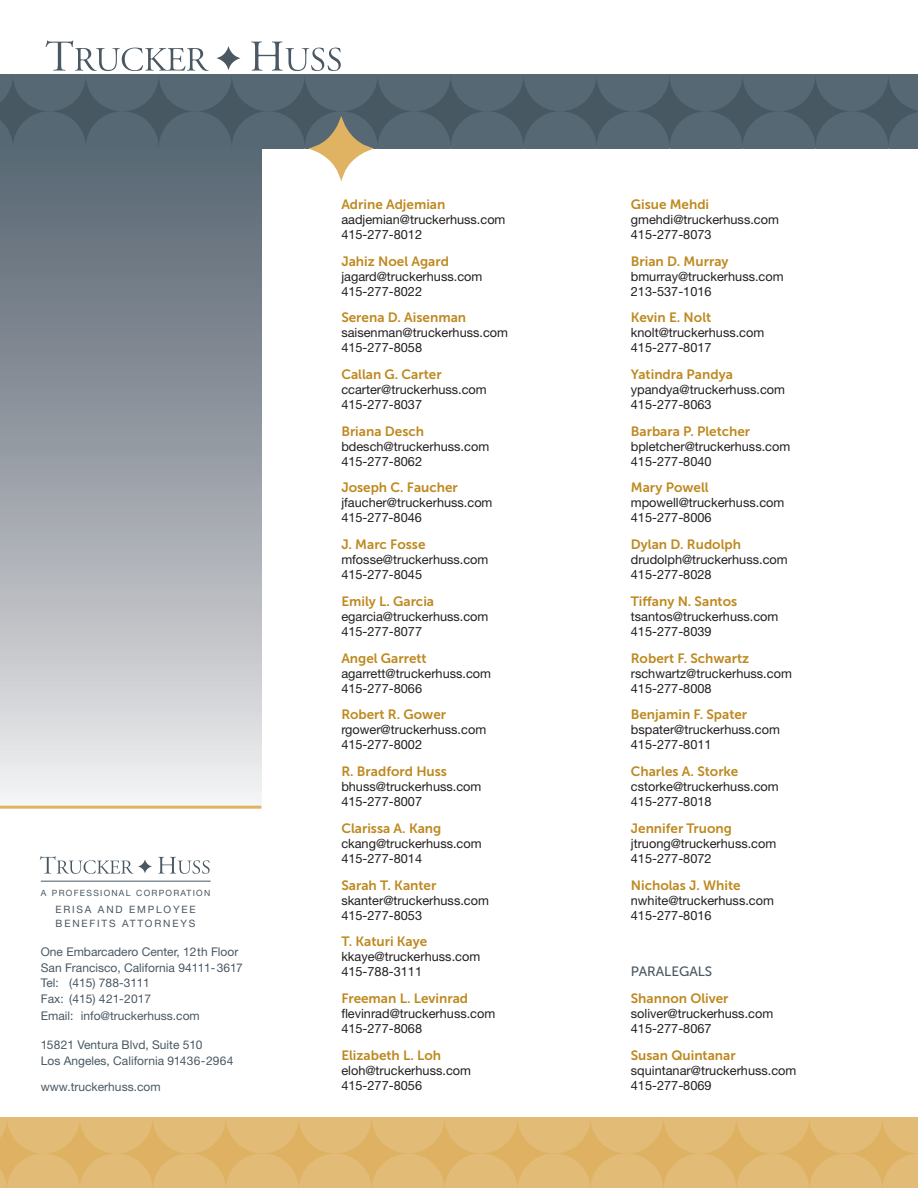
<style>
.page{position:relative;width:918px;height:1188px;background:#fff}
.page>*{position:absolute;margin:0;border:0;box-sizing:border-box;transform-origin:0 0}
.Roster_name{font:13.5px "Museo Sans 700";color:#be8920}
.Roster_name-2{font:13.5px "Museo Sans 500";color:#495863}
.Roster_info{font:12.75px "Helvetica Neue";color:#231f20}
.t1{font:12px/16.2px "Helvetica Neue";color:#495863}
.t2{font:10.2px "Helvetica Neue";letter-spacing:.18em;color:#495863}
.t3{font:8.7px "Helvetica Neue";letter-spacing:.145em;color:#495863}
</style>
<div class="page">
<div style="left:0;top:148px;width:261px;height:659px;background:linear-gradient(to bottom,#525e6c,#eeecee)"></div>
<hr style="left:0;top:806px;width:261px;height:3px;background:#e0b363">
<svg style="left:0;top:40px;width:918px;height:141px"></svg>
<svg style="left:0;top:1118px;width:918px;height:70px;background:#e1b871"></svg>
<svg style="left:158px;top:857px;width:52px;height:17px"></svg>
<svg style="left:40px;top:856px;width:112px;height:18px"></svg>
<hr style="left:41px;top:881px;width:170px;height:1px;background:#495863">
<p class="t3" style="left:41px;top:888px;width:171px">A PROFESSIONAL CORPORATION</p>
<p class="t2" style="left:55px;top:903px;width:142px">ERISA AND EMPLOYEE</p>
<p class="t2" style="left:56px;top:917px;width:141px">BENEFITS ATTORNEYS</p>
<p class="t1" style="left:41px;top:943px;width:204px;line-height:15.8px">One Embarcadero Center, 12th Floor<br>San Francisco, California 94111-3617</p>
<p class="t1" style="left:41px;top:975px;width:161px">Tel: (415) 788-3111<br>Fax: (415) 421-2017<br>Email: info@truckerhuss.com</p>
<p class="t1" style="left:41px;top:1036px;width:163px">15821 Ventura Blvd, Suite 510</p>
<p class="t1" style="left:41px;top:1052px;width:194px">Los Angeles, California 91436-2964</p>
<p class="t1" style="left:41px;top:1078px;width:121px">www.truckerhuss.com</p>
<p class="Roster_name" style="left:341px;top:197px;width:106px">Adrine Adjemian</p>
<p class="Roster_info" style="left:341px;top:212px;width:166px">aadjemian@truckerhuss.com</p>
<p class="Roster_info" style="left:341px;top:227px;width:82px">415-277-8012</p>
<p class="Roster_name" style="left:341px;top:253px;width:109px">Jahiz Noel Agard</p>
<p class="Roster_info" style="left:341px;top:268px;width:143px">jagard@truckerhuss.com</p>
<p class="Roster_info" style="left:341px;top:283px;width:82px">415-277-8022</p>
<p class="Roster_name" style="left:341px;top:310px;width:126px">Serena D. Aisenman</p>
<p class="Roster_info" style="left:341px;top:325px;width:168px">saisenman@truckerhuss.com</p>
<p class="Roster_info" style="left:341px;top:340px;width:82px">415-277-8058</p>
<p class="Roster_name" style="left:341px;top:367px;width:102px">Callan G. Carter</p>
<p class="Roster_info" style="left:341px;top:382px;width:147px">ccarter@truckerhuss.com</p>
<p class="Roster_info" style="left:341px;top:397px;width:82px">415-277-8037</p>
<p class="Roster_name" style="left:341px;top:424px;width:84px">Briana Desch</p>
<p class="Roster_info" style="left:341px;top:439px;width:149px">bdesch@truckerhuss.com</p>
<p class="Roster_info" style="left:341px;top:454px;width:82px">415-277-8062</p>
<p class="Roster_name" style="left:341px;top:480px;width:118px">Joseph C. Faucher</p>
<p class="Roster_info" style="left:341px;top:495px;width:153px">jfaucher@truckerhuss.com</p>
<p class="Roster_info" style="left:341px;top:510px;width:82px">415-277-8046</p>
<p class="Roster_name" style="left:341px;top:537px;width:86px">J. Marc Fosse</p>
<p class="Roster_info" style="left:341px;top:552px;width:149px">mfosse@truckerhuss.com</p>
<p class="Roster_info" style="left:341px;top:567px;width:82px">415-277-8045</p>
<p class="Roster_name" style="left:341px;top:594px;width:94px">Emily L. Garcia</p>
<p class="Roster_info" style="left:341px;top:609px;width:149px">egarcia@truckerhuss.com</p>
<p class="Roster_info" style="left:341px;top:624px;width:82px">415-277-8077</p>
<p class="Roster_name" style="left:341px;top:651px;width:87px">Angel Garrett</p>
<p class="Roster_info" style="left:341px;top:666px;width:151px">agarrett@truckerhuss.com</p>
<p class="Roster_info" style="left:341px;top:681px;width:82px">415-277-8066</p>
<p class="Roster_name" style="left:341px;top:707px;width:106px">Robert R. Gower</p>
<p class="Roster_info" style="left:341px;top:722px;width:146px">rgower@truckerhuss.com</p>
<p class="Roster_info" style="left:341px;top:737px;width:82px">415-277-8002</p>
<p class="Roster_name" style="left:341px;top:764px;width:107px">R. Bradford Huss</p>
<p class="Roster_info" style="left:341px;top:779px;width:142px">bhuss@truckerhuss.com</p>
<p class="Roster_info" style="left:341px;top:794px;width:82px">415-277-8007</p>
<p class="Roster_name" style="left:341px;top:821px;width:102px">Clarissa A. Kang</p>
<p class="Roster_info" style="left:341px;top:836px;width:142px">ckang@truckerhuss.com</p>
<p class="Roster_info" style="left:341px;top:851px;width:82px">415-277-8014</p>
<p class="Roster_name" style="left:341px;top:877px;width:97px">Sarah T. Kanter</p>
<p class="Roster_info" style="left:341px;top:892px;width:149px">skanter@truckerhuss.com</p>
<p class="Roster_info" style="left:341px;top:907px;width:82px">415-277-8053</p>
<p class="Roster_name" style="left:341px;top:934px;width:88px">T. Katuri Kaye</p>
<p class="Roster_info" style="left:341px;top:949px;width:140px">kkaye@truckerhuss.com</p>
<p class="Roster_info" style="left:341px;top:964px;width:82px">415-788-3111</p>
<p class="Roster_name" style="left:341px;top:991px;width:128px">Freeman L. Levinrad</p>
<p class="Roster_info" style="left:341px;top:1006px;width:156px">flevinrad@truckerhuss.com</p>
<p class="Roster_info" style="left:341px;top:1021px;width:82px">415-277-8068</p>
<p class="Roster_name" style="left:341px;top:1048px;width:101px">Elizabeth L. Loh</p>
<p class="Roster_info" style="left:341px;top:1063px;width:131px">eloh@truckerhuss.com</p>
<p class="Roster_info" style="left:341px;top:1078px;width:82px">415-277-8056</p>
<p class="Roster_name" style="left:631px;top:197px;width:80px">Gisue Mehdi</p>
<p class="Roster_info" style="left:631px;top:212px;width:150px">gmehdi@truckerhuss.com</p>
<p class="Roster_info" style="left:631px;top:227px;width:82px">415-277-8073</p>
<p class="Roster_name" style="left:631px;top:253px;width:99px">Brian D. Murray</p>
<p class="Roster_info" style="left:631px;top:268px;width:154px">bmurray@truckerhuss.com</p>
<p class="Roster_info" style="left:631px;top:283px;width:82px">213-537-1016</p>
<p class="Roster_name" style="left:631px;top:310px;width:82px">Kevin E. Nolt</p>
<p class="Roster_info" style="left:631px;top:325px;width:135px">knolt@truckerhuss.com</p>
<p class="Roster_info" style="left:631px;top:340px;width:82px">415-277-8017</p>
<p class="Roster_name" style="left:631px;top:367px;width:104px">Yatindra Pandya</p>
<p class="Roster_info" style="left:631px;top:382px;width:156px">ypandya@truckerhuss.com</p>
<p class="Roster_info" style="left:631px;top:397px;width:82px">415-277-8063</p>
<p class="Roster_name" style="left:631px;top:424px;width:121px">Barbara P. Pletcher</p>
<p class="Roster_info" style="left:631px;top:439px;width:161px">bpletcher@truckerhuss.com</p>
<p class="Roster_info" style="left:631px;top:454px;width:82px">415-277-8040</p>
<p class="Roster_name" style="left:631px;top:480px;width:79px">Mary Powell</p>
<p class="Roster_info" style="left:631px;top:495px;width:155px">mpowell@truckerhuss.com</p>
<p class="Roster_info" style="left:631px;top:510px;width:82px">415-277-8006</p>
<p class="Roster_name" style="left:631px;top:537px;width:112px">Dylan D. Rudolph</p>
<p class="Roster_info" style="left:631px;top:552px;width:158px">drudolph@truckerhuss.com</p>
<p class="Roster_info" style="left:631px;top:567px;width:82px">415-277-8028</p>
<p class="Roster_name" style="left:631px;top:594px;width:108px">Tiffany N. Santos</p>
<p class="Roster_info" style="left:631px;top:609px;width:149px">tsantos@truckerhuss.com</p>
<p class="Roster_info" style="left:631px;top:624px;width:82px">415-277-8039</p>
<p class="Roster_name" style="left:631px;top:651px;width:120px">Robert F. Schwartz</p>
<p class="Roster_info" style="left:631px;top:666px;width:163px">rschwartz@truckerhuss.com</p>
<p class="Roster_info" style="left:631px;top:681px;width:82px">415-277-8008</p>
<p class="Roster_name" style="left:631px;top:707px;width:118px">Benjamin F. Spater</p>
<p class="Roster_info" style="left:631px;top:722px;width:151px">bspater@truckerhuss.com</p>
<p class="Roster_info" style="left:631px;top:737px;width:82px">415-277-8011</p>
<p class="Roster_name" style="left:631px;top:764px;width:109px">Charles A. Storke</p>
<p class="Roster_info" style="left:631px;top:779px;width:149px">cstorke@truckerhuss.com</p>
<p class="Roster_info" style="left:631px;top:794px;width:82px">415-277-8018</p>
<p class="Roster_name" style="left:631px;top:821px;width:103px">Jennifer Truong</p>
<p class="Roster_info" style="left:631px;top:836px;width:147px">jtruong@truckerhuss.com</p>
<p class="Roster_info" style="left:631px;top:851px;width:82px">415-277-8072</p>
<p class="Roster_name" style="left:631px;top:877px;width:111px">Nicholas J. White</p>
<p class="Roster_info" style="left:631px;top:892px;width:145px">nwhite@truckerhuss.com</p>
<p class="Roster_info" style="left:631px;top:907px;width:82px">415-277-8016</p>
<p class="Roster_name-2" style="left:631px;top:964px;width:83px">PARALEGALS</p>
<p class="Roster_name" style="left:631px;top:991px;width:99px">Shannon Oliver</p>
<p class="Roster_info" style="left:631px;top:1006px;width:144px">soliver@truckerhuss.com</p>
<p class="Roster_info" style="left:631px;top:1021px;width:82px">415-277-8067</p>
<p class="Roster_name" style="left:631px;top:1047px;width:106px">Susan Quintanar</p>
<p class="Roster_info" style="left:631px;top:1062px;width:167px">squintanar@truckerhuss.com</p>
<p class="Roster_info" style="left:631px;top:1077px;width:82px">415-277-8069</p>
</div>
